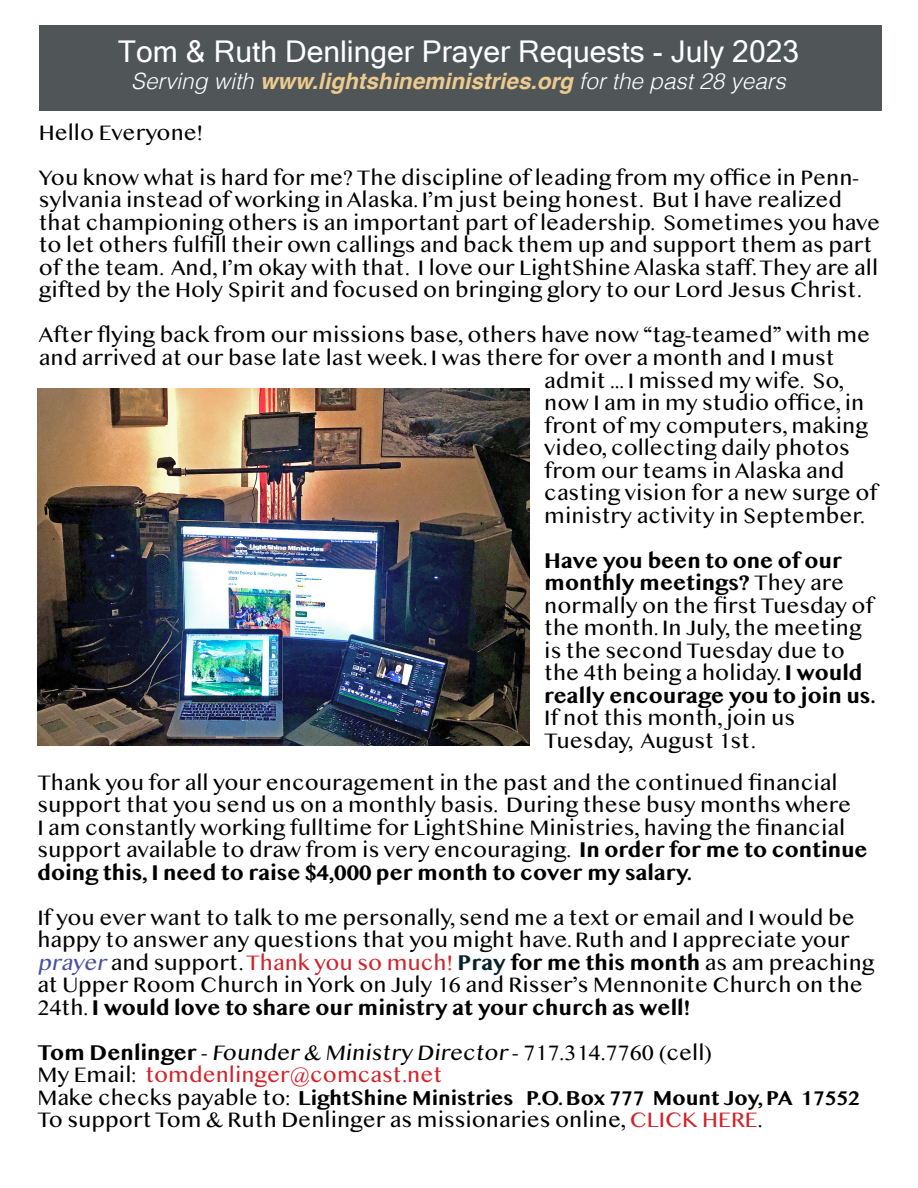
<style>
.page{position:relative;width:918px;height:1188px;background:#fff}
.page>*{position:absolute;margin:0;border:0;box-sizing:border-box;transform-origin:0 0}
.t1{font:30px "Microsoft Sans Serif";color:#fff}
.t2{font:italic 300 22.5px "Helvetica";color:#fff}
.t3{font:19.5px/22.5px "Bangla MN";color:#000}
.t4{font:700 18.3px "Bangla MN";color:#000}
.s1{font-weight:700;color:#edcb8e}
.s2{font-weight:700}
.s3{font-style:italic;color:#46529c}
.s4{color:#d2232a}
.s5{font-weight:700;color:#062329}
.s6{font-weight:400;font-size:19.5px}
</style>
<div class="page">
<div style="left:39px;top:26px;width:842px;height:85px;background:#505558"></div>
<img style="left:38px;top:389px;width:491px;height:357px">
<h1 class="t1" style="left:118px;top:34px;width:683px">Tom &amp; Ruth Denlinger Prayer Requests - July 2023</h1>
<p class="t2" style="left:131px;top:61px;width:656px">Serving with <span class="s1">www.lightshineministries.org</span> for the past 28 years</p>
<p class="t3" style="left:39px;top:123px;width:166px">Hello Everyone!</p>
<p class="t3" style="left:39px;top:168px;width:843px">You know what is hard for me? The discipline of leading from my office in Penn&shy;sylvania instead of working in Alaska. I’m just being honest. But I have realized that championing others is an important part of leadership. Sometimes you have to let others fulfill their own callings and back them up and support them as part of the team. And, I’m okay with that. I love our LightShine Alaska staff. They are all gifted by the Holy Spirit and focused on bringing glory to our Lord Jesus Christ.</p>
<p class="t3" style="left:39px;top:326px;width:833px">After flying back from our missions base, others have now “tag-teamed” with me and arrived at our base late last week. I was there for over a month and I must</p>
<p class="t3" style="left:544px;top:371px;width:335px">admit ... I missed my wife. So, now I am in my studio office, in front of my computers, making video, collecting daily photos from our teams in Alaska and casting vision for a new surge of ministry activity in September.</p>
<p class="t3" style="left:544px;top:551px;width:332px"><span class="s2">Have you been to one of our monthly meetings?</span> They are normally on the first Tuesday of the month. In July, the meeting is the second Tuesday due to the 4th being a holiday. <span class="s2">I would really encourage you to join us.</span></p>
<p class="t3" style="left:544px;top:709px;width:252px">If not this month, join us<br>Tuesday, August 1st.</p>
<p class="t3" style="left:37px;top:773px;width:832px">Thank you for all your encouragement in the past and the continued financial support that you send us on a monthly basis. During these busy months where<br>I am constantly working fulltime for LightShine Ministries, having the financial support available to draw from is very encouraging. <span class="s2">In order for me to continue doing this, I need to raise $4,000 per month to cover my salary.</span></p>
<p class="t3" style="left:37px;top:908px;width:839px">If you ever want to talk to me personally, send me a text or email and I would be happy to answer any questions that you might have. Ruth and I appreciate your <span class="s3">prayer</span>and support. <span class="s4">Thank you so much!</span> <span class="s5">Pray</span> <span class="s2">for me this month</span> as am preaching at Upper Room Church in York on July 16 and Risser’s Mennonite Church on the 24th. <span class="s2">I would love to share our ministry at your church as well!</span></p>
<p class="t3" style="left:37px;top:1043px;width:677px"><span class="s2">Tom Denlinger</span> - Founder &amp; Ministry Director - 717.314.7760 (cell)<br>My Email: <span class="s4">tomdenlinger@comcast.net</span></p>
<p class="t4" style="left:37px;top:1088px;width:824px"><span class="s6">Make checks payable to:</span> LightShine Ministries P.O. Box 777 Mount Joy, PA 17552</p>
<p class="t3" style="left:37px;top:1111px;width:727px">To support Tom &amp; Ruth Denlinger as missionaries online, <span class="s4">CLICK HERE</span>.</p>
</div>
